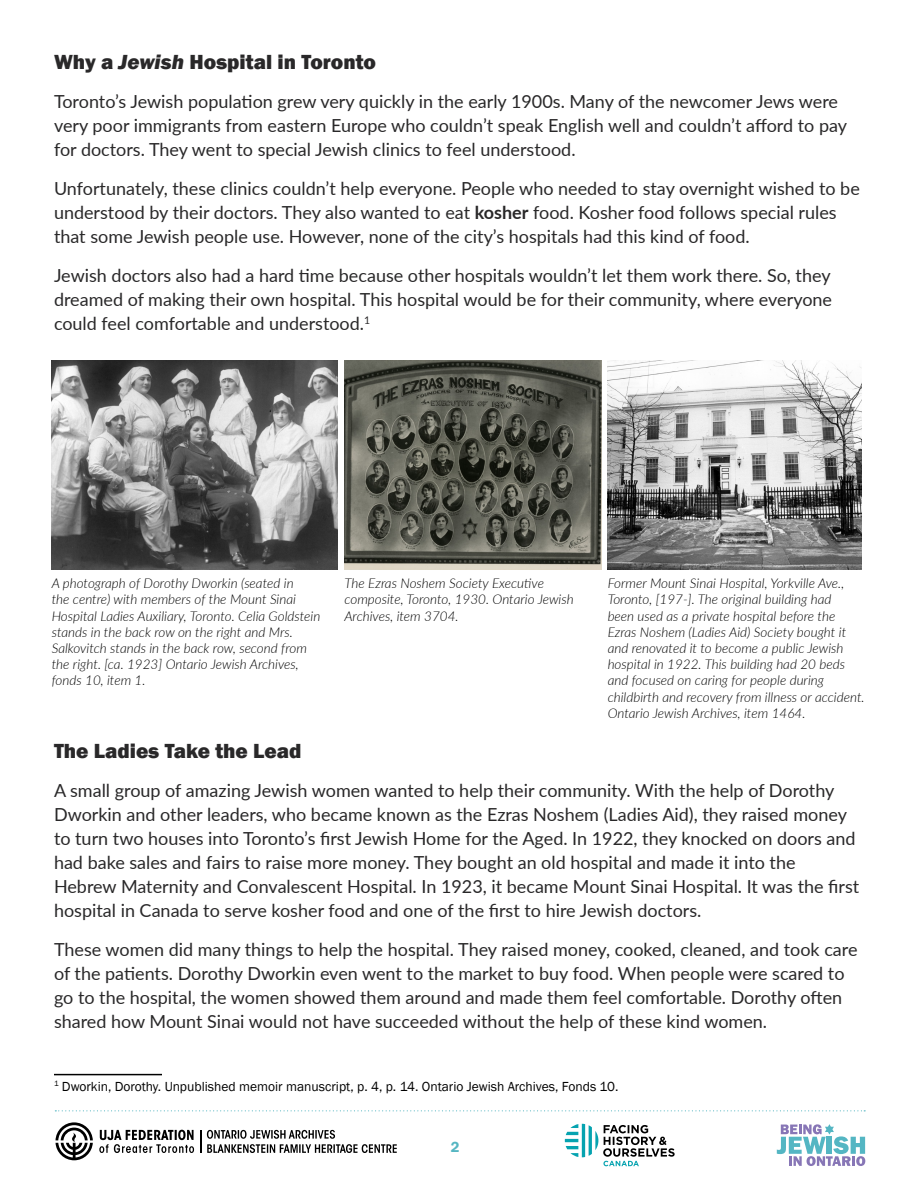
<style>
.page{position:relative;width:918px;height:1188px;background:#fff}
.page>*{position:absolute;margin:0;border:0;box-sizing:border-box;transform-origin:0 0}
.t1{font:800 21px "Franklin Gothic";color:#292829}
.t2{font:18px/24px "Lato";color:#292829}
.t3{font:600 15px "Franklin Gothic";color:#55b6c2}
.t4{font:italic 300 13.5px/16.2px "Lato";color:#000}
.t5{font:13.5px "Franklin Gothic";color:#000}
.s1{font-style:italic}
.s2{font-weight:700}
</style>
<div class="page">
<svg style="left:99px;top:1130px;width:95px;height:23px"></svg>
<svg style="left:207px;top:1130px;width:190px;height:23px"></svg>
<svg style="left:56px;top:1122px;width:37px;height:38px"></svg>
<svg style="left:200px;top:1130px;width:1px;height:23px"></svg>
<svg style="left:55px;top:1110px;width:810px;height:1px"></svg>
<svg style="left:777px;top:1124px;width:88px;height:42px"></svg>
<svg style="left:565px;top:1124px;width:110px;height:42px"></svg>
<hr style="left:54px;top:1074px;width:108px;height:1px;background:#000">
<img style="left:52px;top:360px;width:286px;height:210px">
<img style="left:344px;top:360px;width:257px;height:210px">
<img style="left:608px;top:360px;width:254px;height:210px">
<p class="t1" style="left:54px;top:48px;width:324px">Why a <span class="s1">Jewish</span> Hospital in Toronto</p>
<p class="t2" style="left:54px;top:88px;width:795px">Toronto’s Jewish population grew very quickly in the early 1900s. Many of the newcomer Jews were very poor immigrants from eastern Europe who couldn’t speak English well and couldn’t afford to pay for doctors. They went to special Jewish clinics to feel understood.</p>
<p class="t2" style="left:54px;top:175px;width:807px">Unfortunately, these clinics couldn’t help everyone. People who needed to stay overnight wished to be understood by their doctors. They also wanted to eat <span class="s2">kosher</span> food. Kosher food follows special rules that some Jewish people use. However, none of the city’s hospitals had this kind of food.</p>
<p class="t2" style="left:54px;top:262px;width:780px;text-align:justify">Jewish doctors also had a hard time because other hospitals wouldn’t let them work there. So, they dreamed of making their own hospital. This hospital would be for their community, where everyone could feel comfortable and understood.<sup>1</sup></p>
<p class="t4" style="left:52px;top:575px;width:270px">A photograph of Dorothy Dworkin (seated in<br>the centre) with members of the Mount Sinai Hospital Ladies Auxiliary, Toronto. Celia Goldstein stands in the back row on the right and Mrs.<br>Salkovitch stands in the back row, second from the right. [ca. 1923] Ontario Jewish Archives, fonds 10, item 1.</p>
<p class="t4" style="left:344px;top:575px;width:231px">The Ezras Noshem Society Executive composite, Toronto, 1930. Ontario Jewish<br>Archives, item 3704.</p>
<p class="t4" style="left:608px;top:575px;width:259px">Former Mount Sinai Hospital, Yorkville Ave., Toronto, [197-]. The original building had<br>been used as a private hospital before the Ezras Noshem (Ladies Aid) Society bought it and renovated it to become a public Jewish hospital in 1922. This building had 20 beds and focused on caring for people during childbirth and recovery from illness or accident.<br>Ontario Jewish Archives, item 1464.</p>
<p class="t1" style="left:54px;top:737px;width:249px">The Ladies Take the Lead</p>
<p class="t2" style="left:54px;top:778px;width:807px">A small group of amazing Jewish women wanted to help their community. With the help of Dorothy Dworkin and other leaders, who became known as the Ezras Noshem (Ladies Aid), they raised money to turn two houses into Toronto’s first Jewish Home for the Aged. In 1922, they knocked on doors and had bake sales and fairs to raise more money. They bought an old hospital and made it into the Hebrew Maternity and Convalescent Hospital. In 1923, it became Mount Sinai Hospital. It was the first hospital in Canada to serve kosher food and one of the first to hire Jewish doctors.</p>
<p class="t2" style="left:54px;top:937px;width:805px">These women did many things to help the hospital. They raised money, cooked, cleaned, and took care of the patients. Dorothy Dworkin even went to the market to buy food. When people were scared to go to the hospital, the women showed them around and made them feel comfortable. Dorothy often shared how Mount Sinai would not have succeeded without the help of these kind women.</p>
<p class="t5" style="left:54px;top:1078px;width:566px"><sup>1</sup> Dworkin, Dorothy. Unpublished memoir manuscript, p. 4, p. 14. Ontario Jewish Archives, Fonds 10.</p>
<p class="t3" style="left:451px;top:1138px;width:10px">2</p>
</div>
